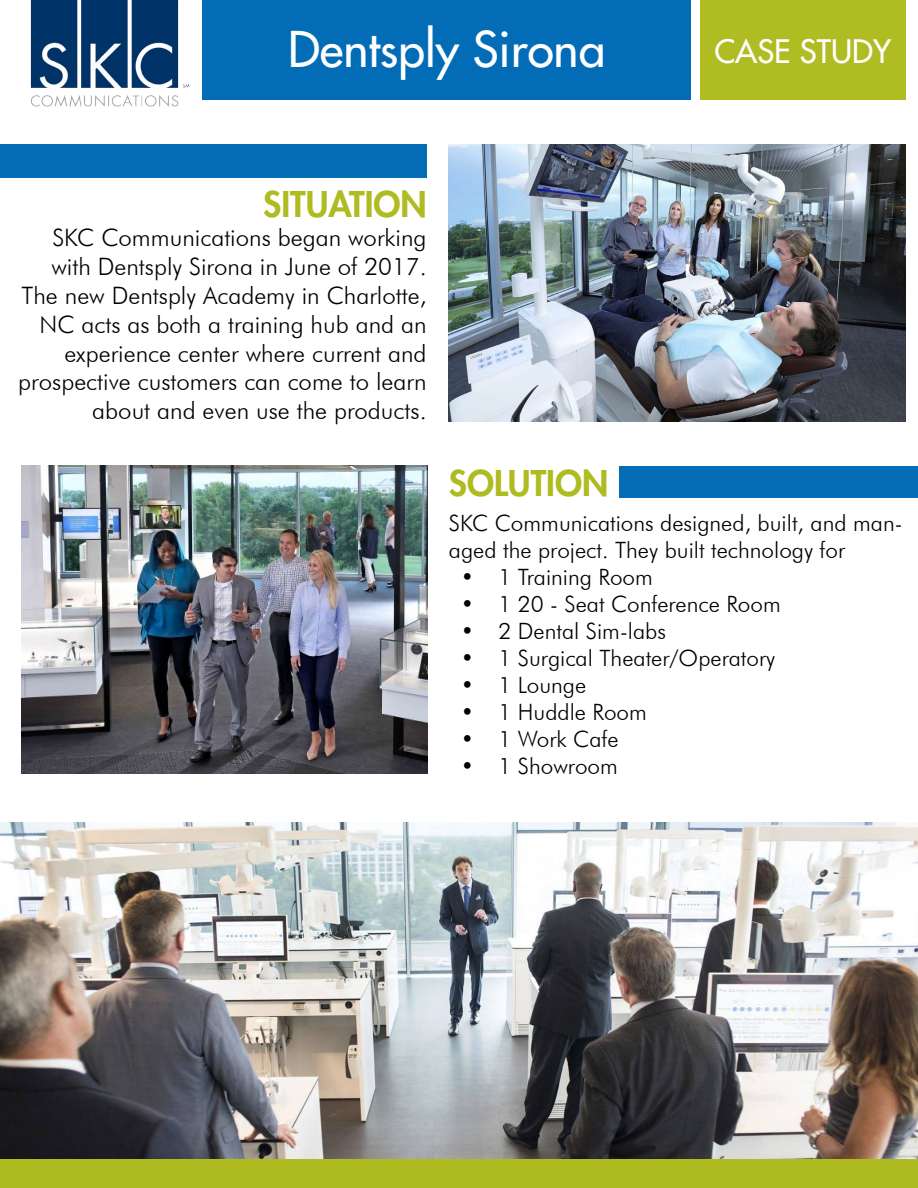
<style>
.page{position:relative;width:918px;height:1188px;background:#fff}
.page>*{position:absolute;margin:0;border:0;box-sizing:border-box;transform-origin:0 0}
.t1{font:500 48px "Futura Std";color:#fff}
.t2{font:800 34.5px "Futura Std";color:#aebb21}
.t3{font:500 31.5px "Futura Std";color:#fff}
.t4{font:300 24px/28.8px "Futura BT";color:#000;text-align:right}
.t5{font:300 22.5px/27px "Futura BT";color:#000}
</style>
<div class="page">
<img style="left:30px;top:0;width:194px;height:107px">
<div style="left:203px;top:1px;width:488px;height:99px;background:#036cb6"></div>
<div style="left:700px;top:1px;width:205px;height:99px;background:#afbc22"></div>
<img style="left:448px;top:144px;width:457px;height:277px">
<div style="left:620px;top:466px;width:298px;height:32px;background:#056db6"></div>
<img style="left:22px;top:466px;width:405px;height:307px">
<img style="left:0;top:823px;width:918px;height:336px">
<div style="left:0;top:144px;width:427px;height:34px;background:#056db6"></div>
<div style="left:0;top:1159px;width:918px;height:29px;background:#aebb21"></div>
<h1 class="t1" style="left:288px;top:20px;width:319px">Dentsply Sirona</h1>
<h2 class="t2" style="left:263px;top:182px;width:165px">SITUATION</h2>
<p class="t4" style="left:18px;top:223px;width:410px">SKC Communications began working with Dentsply Sirona in June of 2017.<br>The new Dentsply Academy in Charlotte, NC acts as both a training hub and an experience center where current and prospective customers can come to learn about and even use the products.</p>
<h2 class="t2" style="left:449px;top:461px;width:161px">SOLUTION</h2>
<h3 class="t3" style="left:714px;top:32px;width:178px">CASE STUDY</h3>
<p class="t5" style="left:449px;top:510px;width:455px">SKC Communications designed, built, and man&shy;aged the project. They built technology for</p>
<p class="t5" style="left:461px;top:564px;width:193px">• 1 Training Room</p>
<p class="t5" style="left:461px;top:591px;width:321px">• 1 20 - Seat Conference Room</p>
<p class="t5" style="left:461px;top:618px;width:206px">• 2 Dental Sim-labs</p>
<p class="t5" style="left:461px;top:645px;width:316px">• 1 Surgical Theater/Operatory</p>
<p class="t5" style="left:461px;top:672px;width:127px">• 1 Lounge</p>
<p class="t5" style="left:461px;top:699px;width:188px">• 1 Huddle Room</p>
<p class="t5" style="left:461px;top:726px;width:159px">• 1 Work Cafe</p>
<p class="t5" style="left:461px;top:753px;width:158px">• 1 Showroom</p>
</div>
